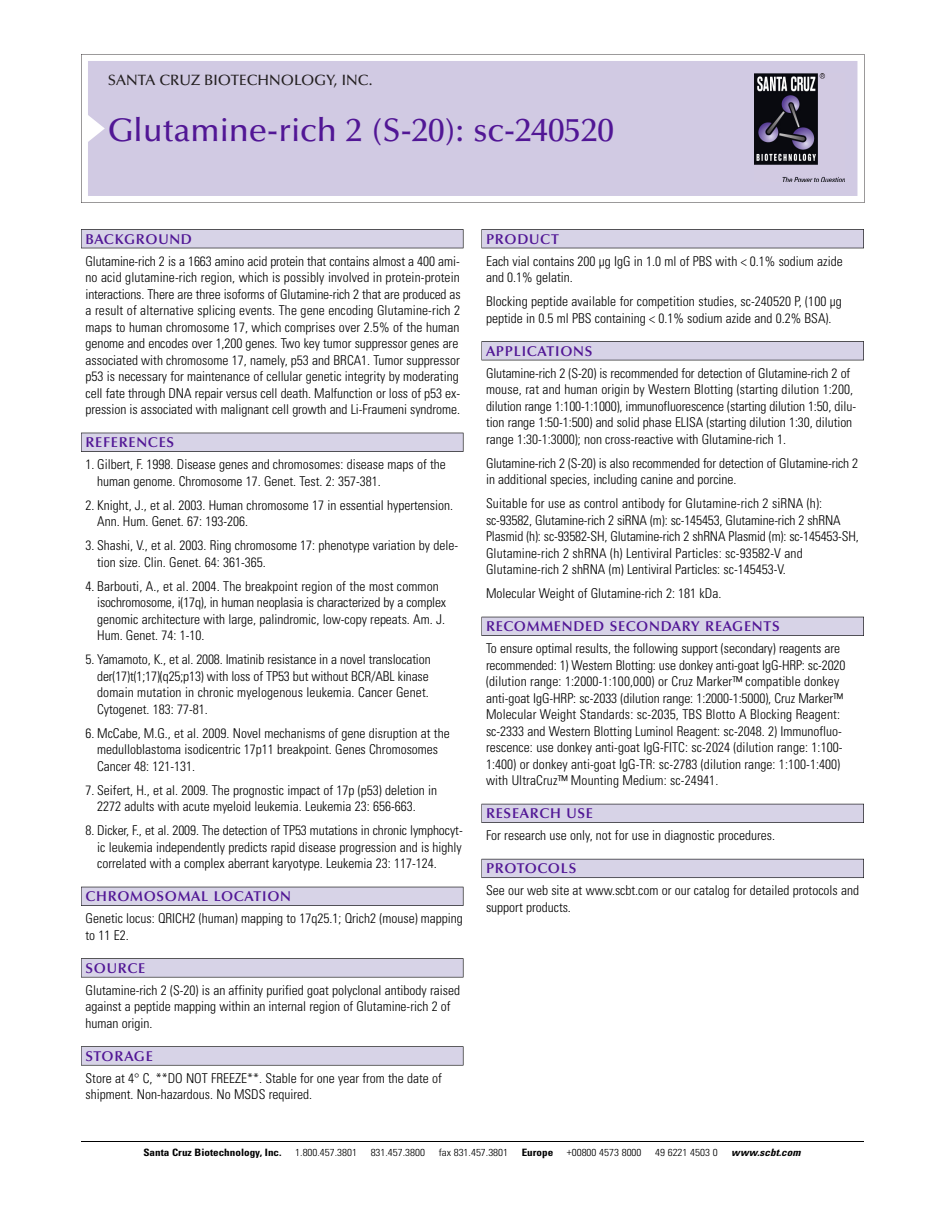
<style>
.page{position:relative;width:945px;height:1215px;background:#fff}
.page>*{position:absolute;margin:0;border:0;box-sizing:border-box;transform-origin:0 0}
.t1{font:500 33px "Optima";color:#511695}
.t2{font:500 15px "Optima";color:#231f20}
.t3{font:600 14.25px "Optima";letter-spacing:.05em;color:#511695}
.t4{font:300 condensed 13.5px/16.5px "Univers";color:#000}
.t5{font:300 condensed 10.2px "Univers";color:#000;scale:1.1 1}
.t6{font:700 condensed 10.2px "Univers";color:#000;scale:1.1 1}
.t7{font:italic 700 condensed 10.2px "Univers";letter-spacing:.005em;color:#000;scale:1.1 1}
</style>
<div class="page">
<svg style="left:81px;top:54px;width:783px;height:149px"></svg>
<div style="left:88px;top:61px;width:769px;height:135px;background:#d1cae3"></div>
<img style="left:755px;top:74px;width:90px;height:108px">
<div style="left:81px;top:229px;width:382px;height:19px;background:#525156"></div>
<div style="left:81px;top:230px;width:382px;height:18px;background:#d7d3e7"></div>
<div style="left:81px;top:433px;width:382px;height:19px;background:#515055"></div>
<div style="left:81px;top:433px;width:382px;height:18px;background:#d7d3e7"></div>
<div style="left:81px;top:887px;width:382px;height:19px;background:#525158"></div>
<div style="left:81px;top:887px;width:382px;height:18px;background:#d7d3e7"></div>
<div style="left:81px;top:958px;width:382px;height:19px;background:#575759"></div>
<div style="left:81px;top:959px;width:382px;height:18px;background:#d7d3e7"></div>
<svg style="left:81px;top:1046px;width:382px;height:20px"></svg>
<div style="left:81px;top:1047px;width:382px;height:18px;background:#d7d3e7"></div>
<div style="left:482px;top:229px;width:382px;height:19px;background:#525156"></div>
<div style="left:482px;top:230px;width:381px;height:18px;background:#d7d3e7"></div>
<div style="left:482px;top:341px;width:382px;height:19px;background:#525155"></div>
<div style="left:482px;top:342px;width:381px;height:18px;background:#d7d3e7"></div>
<div style="left:482px;top:617px;width:382px;height:19px;background:#525158"></div>
<div style="left:482px;top:617px;width:381px;height:18px;background:#d7d3e7"></div>
<div style="left:482px;top:804px;width:382px;height:19px;background:#54535a"></div>
<div style="left:482px;top:804px;width:381px;height:18px;background:#d7d3e7"></div>
<div style="left:482px;top:859px;width:382px;height:19px;background:#5b5a62"></div>
<div style="left:482px;top:859px;width:381px;height:18px;background:#d7d3e7"></div>
<hr style="left:81px;top:1141px;width:783px;height:1px;background:#000">
<p class="t2" style="left:108px;top:74px;width:266px">SANTA CRUZ BIOTECHNOLOGY, INC.</p>
<h1 class="t1" style="left:108px;top:117px;width:508px">Glutamine-rich 2 (S-20): sc-240520</h1>
<p class="t3" style="left:86px;top:233px;width:108px">BACKGROUND</p>
<p class="t4" style="left:86px;top:254px;width:377px">Glutamine-rich 2 is a 1663 amino acid protein that contains almost a 400 ami&shy;no acid glutamine-rich region, which is possibly involved in protein-protein interactions. There are three isoforms of Glutamine-rich 2 that are produced as a result of alternative splicing events. The gene encoding Glutamine-rich 2 maps to human chromosome 17, which comprises over 2.5% of the human genome and encodes over 1,200 genes. Two key tumor suppressor genes are associated with chromosome 17, namely, p53 and BRCA1. Tumor suppressor p53 is necessary for maintenance of cellular genetic integrity by moderating cell fate through DNA repair versus cell death. Malfunction or loss of p53 ex&shy;pression is associated with malignant cell growth and Li-Fraumeni syndrome.</p>
<p class="t3" style="left:86px;top:437px;width:90px">REFERENCES</p>
<p class="t4" style="left:97px;top:457px;width:350px;text-indent:-12px">1. Gilbert, F. 1998. Disease genes and chromosomes: disease maps of the human genome. Chromosome 17. Genet. Test. 2: 357-381.</p>
<p class="t4" style="left:97px;top:498px;width:357px;text-indent:-12px">2. Knight, J., et al. 2003. Human chromosome 17 in essential hypertension.<br>Ann. Hum. Genet. 67: 193-206.</p>
<p class="t4" style="left:97px;top:538px;width:362px;text-indent:-12px">3. Shashi, V., et al. 2003. Ring chromosome 17: phenotype variation by dele&shy;tion size. Clin. Genet. 64: 361-365.</p>
<p class="t4" style="left:97px;top:579px;width:350px;text-indent:-12px">4. Barbouti, A., et al. 2004. The breakpoint region of the most common isochromosome, i(17q), in human neoplasia is characterized by a complex genomic architecture with large, palindromic, low-copy repeats. Am. J.<br>Hum. Genet. 74: 1-10.</p>
<p class="t4" style="left:97px;top:652px;width:335px;text-indent:-12px">5. Yamamoto, K., et al. 2008. Imatinib resistance in a novel translocation der(17)t(1;17)(q25;p13) with loss of TP53 but without BCR/ABL kinase domain mutation in chronic myelogenous leukemia. Cancer Genet.<br>Cytogenet. 183: 77-81.</p>
<p class="t4" style="left:97px;top:726px;width:354px;text-indent:-12px">6. McCabe, M.G., et al. 2009. Novel mechanisms of gene disruption at the medulloblastoma isodicentric 17p11 breakpoint. Genes Chromosomes<br>Cancer 48: 121-131.</p>
<p class="t4" style="left:97px;top:783px;width:341px;text-indent:-12px">7. Seifert, H., et al. 2009. The prognostic impact of 17p (p53) deletion in<br>2272 adults with acute myeloid leukemia. Leukemia 23: 656-663.</p>
<p class="t4" style="left:97px;top:823px;width:367px;text-align:justify;text-indent:-12px">8. Dicker, F., et al. 2009. The detection of TP53 mutations in chronic lymphocyt&shy;ic leukemia independently predicts rapid disease progression and is highly correlated with a complex aberrant karyotype. Leukemia 23: 117-124.</p>
<p class="t3" style="left:86px;top:891px;width:207px">CHROMOSOMAL LOCATION</p>
<p class="t4" style="left:86px;top:911px;width:379px">Genetic locus: QRICH2 (human) mapping to 17q25.1; Qrich2 (mouse) mapping to 11 E2.</p>
<p class="t3" style="left:86px;top:962px;width:61px">SOURCE</p>
<p class="t4" style="left:86px;top:983px;width:376px">Glutamine-rich 2 (S-20) is an affinity purified goat polyclonal antibody raised against a peptide mapping within an internal region of Glutamine-rich 2 of human origin.</p>
<p class="t3" style="left:86px;top:1050px;width:69px">STORAGE</p>
<p class="t4" style="left:86px;top:1071px;width:358px">Store at 4° C, **DO NOT FREEZE**. Stable for one year from the date of shipment. Non-hazardous. No MSDS required.</p>
<p class="t3" style="left:486px;top:233px;width:74px">PRODUCT</p>
<p class="t4" style="left:486px;top:254px;width:358px">Each vial contains 200 µg IgG in 1.0 ml of PBS with &lt; 0.1% sodium azide and 0.1% gelatin.</p>
<p class="t4" style="left:486px;top:294px;width:357px">Blocking peptide available for competition studies, sc-240520 P, (100 µg peptide in 0.5 ml PBS containing &lt; 0.1% sodium azide and 0.2% BSA).</p>
<p class="t3" style="left:486px;top:345px;width:108px">APPLICATIONS</p>
<p class="t4" style="left:486px;top:366px;width:372px">Glutamine-rich 2 (S-20) is recommended for detection of Glutamine-rich 2 of mouse, rat and human origin by Western Blotting (starting dilution 1:200, dilution range 1:100-1:1000), immunofluorescence (starting dilution 1:50, dilu&shy;tion range 1:50-1:500) and solid phase ELISA (starting dilution 1:30, dilution range 1:30-1:3000); non cross-reactive with Glutamine-rich 1.</p>
<p class="t4" style="left:486px;top:456px;width:374px">Glutamine-rich 2 (S-20) is also recommended for detection of Glutamine-rich 2 in additional species, including canine and porcine.</p>
<p class="t4" style="left:486px;top:496px;width:374px">Suitable for use as control antibody for Glutamine-rich 2 siRNA (h): sc-93582, Glutamine-rich 2 siRNA (m): sc-145453, Glutamine-rich 2 shRNA Plasmid (h): sc-93582-SH, Glutamine-rich 2 shRNA Plasmid (m): sc-145453-SH, Glutamine-rich 2 shRNA (h) Lentiviral Particles: sc-93582-V and Glutamine-rich 2 shRNA (m) Lentiviral Particles: sc-145453-V.</p>
<p class="t4" style="left:486px;top:586px;width:237px">Molecular Weight of Glutamine-rich 2: 181 kDa.</p>
<p class="t3" style="left:486px;top:621px;width:295px">RECOMMENDED SECONDARY REAGENTS</p>
<p class="t4" style="left:486px;top:641px;width:361px">To ensure optimal results, the following support (secondary) reagents are recommended: 1) Western Blotting: use donkey anti-goat IgG-HRP: sc-2020 (dilution range: 1:2000-1:100,000) or Cruz Marker™ compatible donkey anti-goat IgG-HRP: sc-2033 (dilution range: 1:2000-1:5000), Cruz Marker™ Molecular Weight Standards: sc-2035, TBS Blotto A Blocking Reagent: sc-2333 and Western Blotting Luminol Reagent: sc-2048. 2) Immunofluo&shy;rescence: use donkey anti-goat IgG-FITC: sc-2024 (dilution range: 1:100- 1:400) or donkey anti-goat IgG-TR: sc-2783 (dilution range: 1:100-1:400) with UltraCruz™ Mounting Medium: sc-24941.</p>
<p class="t3" style="left:486px;top:808px;width:109px">RESEARCH USE</p>
<p class="t4" style="left:486px;top:828px;width:290px">For research use only, not for use in diagnostic procedures.</p>
<p class="t3" style="left:486px;top:863px;width:92px">PROTOCOLS</p>
<p class="t4" style="left:486px;top:883px;width:375px">See our web site at www.scbt.com or our catalog for detailed protocols and support products.</p>
<p class="t6" style="left:143px;top:1148px;width:127px">Santa Cruz Biotechnology, Inc.</p>
<p class="t5" style="left:295px;top:1148px;width:58px">1.800.457.3801</p>
<p class="t5" style="left:371px;top:1148px;width:51px">831.457.3800</p>
<p class="t5" style="left:439px;top:1148px;width:65px">fax 831.457.3801</p>
<p class="t6" style="left:522px;top:1148px;width:30px">Europe</p>
<p class="t5" style="left:567px;top:1148px;width:69px">+00800 4573 8000</p>
<p class="t5" style="left:655px;top:1148px;width:58px">49 6221 4503 0</p>
<p class="t7" style="left:731px;top:1148px;width:64px">www.scbt.com</p>
</div>
